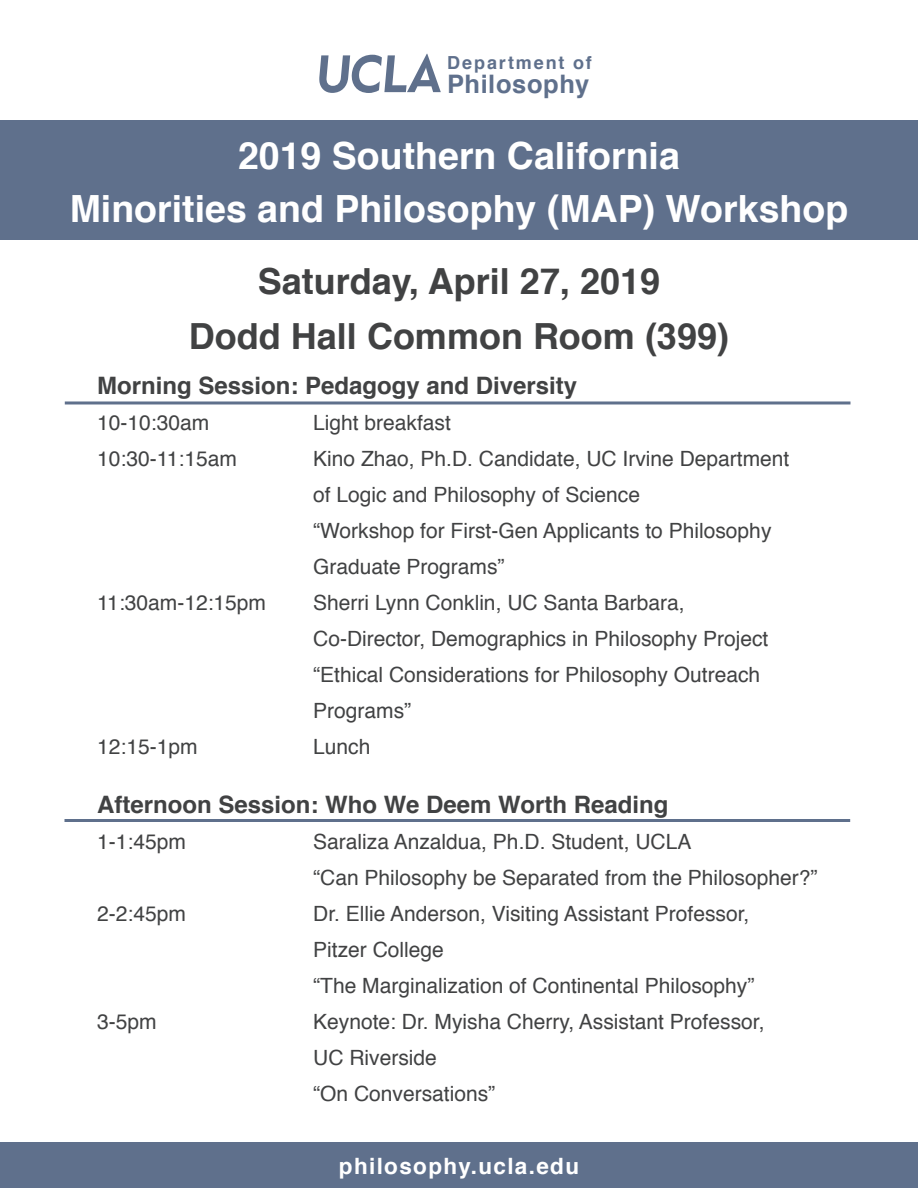
<style>
.page{position:relative;width:918px;height:1188px;background:#fff}
.page>*{position:absolute;margin:0;border:0;box-sizing:border-box;transform-origin:0 0}
.t1{font:700 37.5px "Helvetica";color:#fff}
.t2{font:700 36px "Helvetica";color:#414243}
.t3{font:700 25.5px "Helvetica";letter-spacing:.025em;color:#5f708c}
.t4{font:700 24px "Helvetica";color:#414243}
.t5{font:700 22.5px "Helvetica";letter-spacing:.06em;color:#fff}
.t6{font:21px/36px "Helvetica";color:#414243}
.t7{font:700 18px "Helvetica";letter-spacing:.105em;color:#5f708c}
</style>
<div class="page">
<div style="left:0;top:1143px;width:918px;height:45px;background:#5f708c"></div>
<div style="left:0;top:120px;width:918px;height:120px;background:#5f708c"></div>
<svg style="left:319px;top:54px;width:122px;height:39px"></svg>
<hr style="left:65px;top:401px;width:785px;height:3px;background:#5f708c">
<hr style="left:64px;top:819px;width:786px;height:3px;background:#5f708c">
<p class="t7" style="left:447px;top:48px;width:146px">Department of</p>
<p class="t3" style="left:447px;top:63px;width:144px">Philosophy</p>
<p class="t1" style="left:238px;top:126px;width:443px">2019 Southern California</p>
<p class="t1" style="left:70px;top:178px;width:780px">Minorities and Philosophy (MAP) Workshop</p>
<p class="t2" style="left:258px;top:253px;width:404px">Saturday, April 27, 2019</p>
<p class="t2" style="left:189px;top:307px;width:542px">Dodd Hall Common Room (399)</p>
<p class="t4" style="left:97px;top:366px;width:482px">Morning Session: Pedagogy and Diversity</p>
<p class="t6" style="left:97px;top:405px;width:114px">10-10:30am</p>
<p class="t6" style="left:313px;top:405px;width:139px">Light breakfast</p>
<p class="t6" style="left:97px;top:441px;width:141px">10:30-11:15am</p>
<p class="t6" style="left:313px;top:441px;width:478px">Kino Zhao, Ph.D. Candidate, UC Irvine Department of Logic and Philosophy of Science</p>
<p class="t6" style="left:313px;top:513px;width:460px">“Workshop for First-Gen Applicants to Philosophy<br>Graduate Programs”</p>
<p class="t6" style="left:97px;top:585px;width:170px">11:30am-12:15pm</p>
<p class="t6" style="left:313px;top:585px;width:457px">Sherri Lynn Conklin, UC Santa Barbara,<br>Co-Director, Demographics in Philosophy Project</p>
<p class="t6" style="left:313px;top:657px;width:449px">“Ethical Considerations for Philosophy Outreach<br>Programs”</p>
<p class="t6" style="left:97px;top:729px;width:102px">12:15-1pm</p>
<p class="t6" style="left:313px;top:729px;width:59px">Lunch</p>
<p class="t4" style="left:97px;top:785px;width:573px">Afternoon Session: Who We Deem Worth Reading</p>
<p class="t6" style="left:97px;top:824px;width:90px">1-1:45pm</p>
<p class="t6" style="left:313px;top:824px;width:380px">Saraliza Anzaldua, Ph.D. Student, UCLA</p>
<p class="t6" style="left:313px;top:860px;width:506px">“Can Philosophy be Separated from the Philosopher?”</p>
<p class="t6" style="left:97px;top:896px;width:90px">2-2:45pm</p>
<p class="t6" style="left:313px;top:896px;width:438px">Dr. Ellie Anderson, Visiting Assistant Professor,</p>
<p class="t6" style="left:313px;top:932px;width:132px">Pitzer College</p>
<p class="t6" style="left:313px;top:968px;width:443px">“The Marginalization of Continental Philosophy”</p>
<p class="t6" style="left:97px;top:1004px;width:61px">3-5pm</p>
<p class="t6" style="left:313px;top:1004px;width:453px">Keynote: Dr. Myisha Cherry, Assistant Professor,<br>UC Riverside</p>
<p class="t6" style="left:313px;top:1076px;width:184px">“On Conversations”</p>
<p class="t5" style="left:339px;top:1148px;width:242px">philosophy.ucla.edu</p>
</div>
